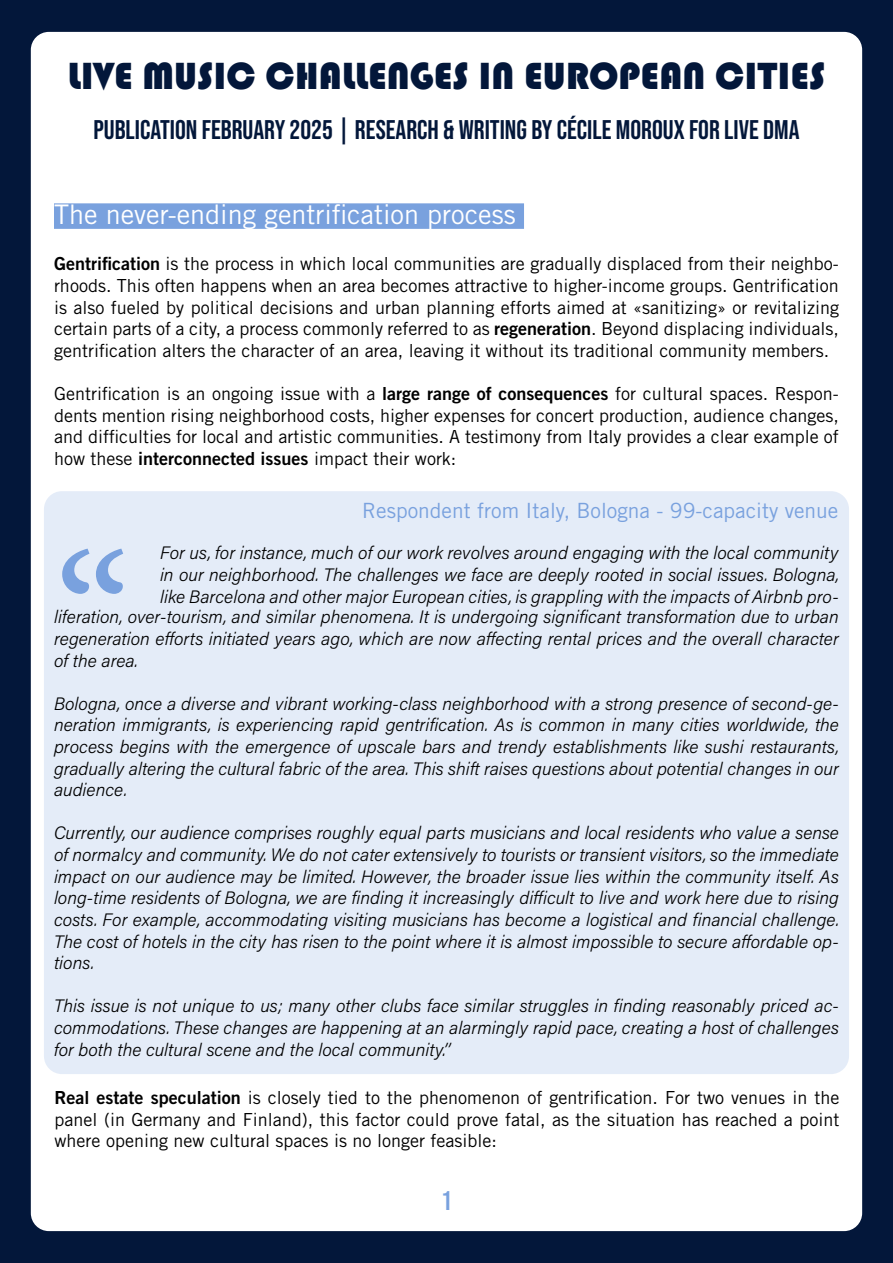
<style>
.page{position:relative;width:893px;height:1263px;background:#03173a}
.page>*{position:absolute;margin:0;border:0;box-sizing:border-box;transform-origin:0 0}
.t1{font:195px "Minion Pro";color:#79a1de}
.t2{font:39px "Bauhaus 93";color:#03173a}
.t3{font:27px "Bebas Neue";color:#03173a}
.t4{font:27px "Trade Gothic LT Std";color:#fff}
.t5{font:27px "Bebas Neue";color:#79a1de}
.t6{font:21px "Trade Gothic LT Std";color:#79a1de}
.t7{font:18px/21.6px "Acumin Variable Concept";color:#000;text-align:justify}
.t8{font:18px/21.6px "Trade Gothic LT Std";color:#000;text-align:justify}
.s1{font-family:"Trade Gothic LT Std Bd 2"}
</style>
<div class="page">
<div style="left:31px;top:32px;width:831px;height:1199px;background:#fff;border-radius:18px"></div>
<div style="left:54px;top:203px;width:470px;height:26px;background:#79a1de"></div>
<div style="left:44px;top:491px;width:805px;height:583px;background:#e4ecf8;border-radius:18px"></div>
<h2 class="t2" style="left:68px;top:54px;width:759px">LIVE MUSIC CHALLENGES IN EUROPEAN CITIES</h2>
<h3 class="t3" style="left:93px;top:115px;width:708px">PUBLICATION FEBRUARY 2025 | RESEARCH &amp; WRITING BY CÉCILE MOROUX FOR LIVE DMA</h3>
<h3 class="t4" style="left:54px;top:198px;width:463px">The never-ending gentrification process</h3>
<p class="t8" style="left:54px;top:253px;width:786px"><span class="s1">Gentrification</span> is the process in which local communities are gradually displaced from their neighbo&shy;rhoods. This often happens when an area becomes attractive to higher-income groups. Gentrification is also fueled by political decisions and urban planning efforts aimed at «sanitizing» or revitalizing certain parts of a city, a process commonly referred to as <span class="s1">regeneration</span>. Beyond displacing individuals, gentrification alters the character of an area, leaving it without its traditional community members.</p>
<p class="t8" style="left:54px;top:383px;width:786px">Gentrification is an ongoing issue with a <span class="s1">large range of consequences</span> for cultural spaces. Respon&shy;dents mention rising neighborhood costs, higher expenses for concert production, audience changes, and difficulties for local and artistic communities. A testimony from Italy provides a clear example of how these <span class="s1">interconnected issues</span> impact their work:</p>
<h1 class="t1" style="left:54px;top:495px;width:79px">‘‘</h1>
<p class="t6" style="left:362px;top:498px;width:478px">Respondent from Italy, Bologna - 99-capacity venue</p>
<p class="t7" style="left:160px;top:541px;width:681px">For us, for instance, much of our work revolves around engaging with the local community in our neighborhood. The challenges we face are deeply rooted in social issues. Bologna, like Barcelona and other major European cities, is grappling with the impacts of Airbnb pro-</p>
<p class="t7" style="left:54px;top:606px;width:786px">liferation, over-tourism, and similar phenomena. It is undergoing significant transformation due to urban regeneration efforts initiated years ago, which are now affecting rental prices and the overall character of the area.</p>
<p class="t7" style="left:54px;top:692px;width:787px">Bologna, once a diverse and vibrant working-class neighborhood with a strong presence of second-ge&shy;neration immigrants, is experiencing rapid gentrification. As is common in many cities worldwide, the process begins with the emergence of upscale bars and trendy establishments like sushi restaurants, gradually altering the cultural fabric of the area. This shift raises questions about potential changes in our audience.</p>
<p class="t7" style="left:54px;top:822px;width:787px">Currently, our audience comprises roughly equal parts musicians and local residents who value a sense of normalcy and community. We do not cater extensively to tourists or transient visitors, so the immediate impact on our audience may be limited. However, the broader issue lies within the community itself. As long-time residents of Bologna, we are finding it increasingly difficult to live and work here due to rising costs. For example, accommodating visiting musicians has become a logistical and financial challenge.<br>The cost of hotels in the city has risen to the point where it is almost impossible to secure affordable op&shy;tions.</p>
<p class="t7" style="left:54px;top:994px;width:786px">This issue is not unique to us; many other clubs face similar struggles in finding reasonably priced ac&shy;commodations. These changes are happening at an alarmingly rapid pace, creating a host of challenges for both the cultural scene and the local community.’’</p>
<p class="t8" style="left:54px;top:1087px;width:786px"><span class="s1">Real estate speculation</span> is closely tied to the phenomenon of gentrification. For two venues in the panel (in Germany and Finland), this factor could prove fatal, as the situation has reached a point where opening new cultural spaces is no longer feasible:</p>
<h3 class="t5" style="left:441px;top:1185px;width:12px">1</h3>
</div>
